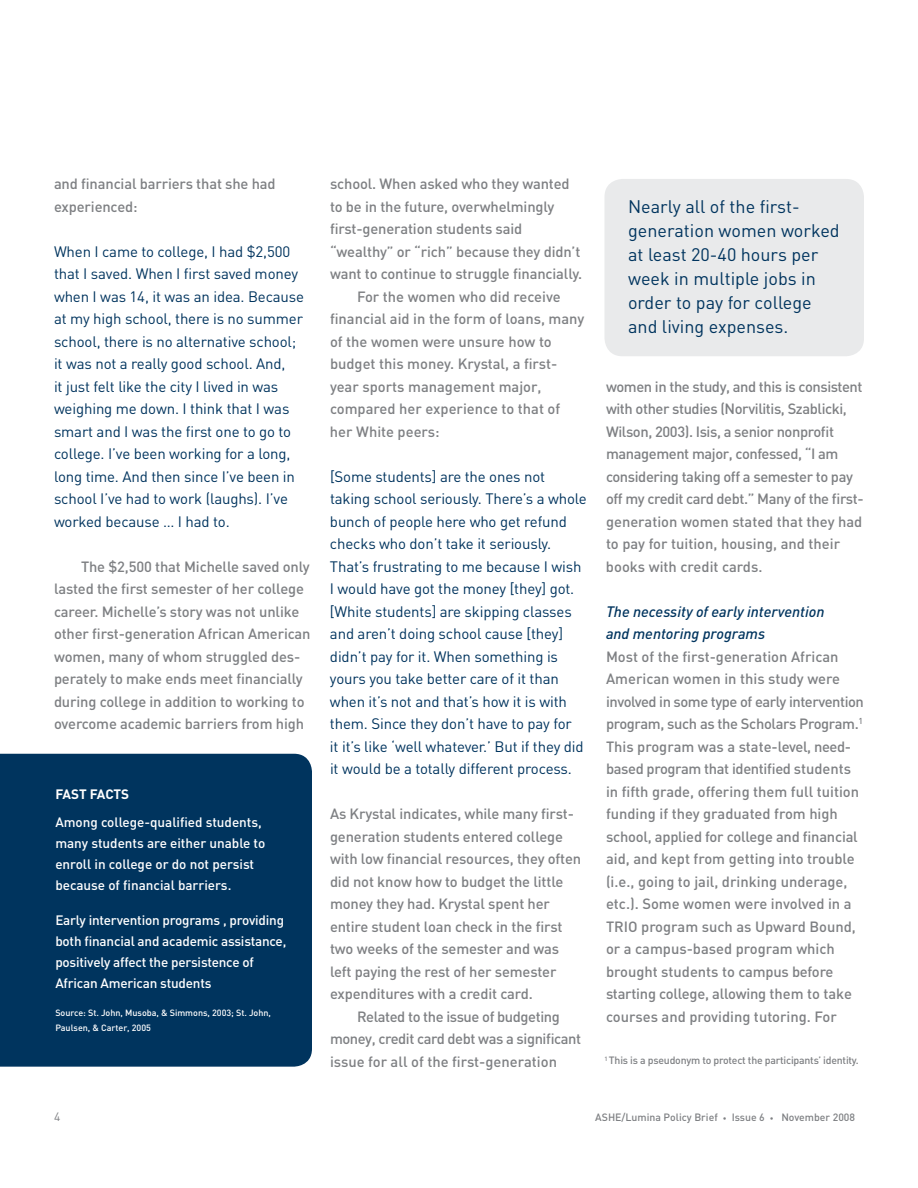
<style>
.page{position:relative;width:918px;height:1188px;background:#fff}
.page>*{position:absolute;margin:0;border:0;box-sizing:border-box;transform-origin:0 0}
.t1{font:18px/24px "DIN";color:#00345e}
.t2{font:15px/22.5px "DIN";letter-spacing:-.01em;color:#00345e}
.t3{font:italic 500 15px/22.5px "DIN";color:#00345e}
.t4{font:500 14.7px/22.5px "DIN";letter-spacing:-.01em;color:#7e8083}
.t5{font:500 14.7px/22.5px "DIN";letter-spacing:-.03em;color:#7e8083}
.t6{font:500 13.5px/21px "DIN";letter-spacing:-.015em;color:#fff}
.t7{font:700 13.5px "DIN";letter-spacing:-.01em;color:#fff}
.t8{font:12px "DIN";color:#7e8083}
.t9{font:500 10.5px "DIN";letter-spacing:-.02em;color:#7e8083}
.t10{font:500 10.5px "DIN";color:#7e8083}
.t11{font:500 9px/15px "DIN";color:#fff}
.s1{font-size:7.5px}
</style>
<div class="page">
<div style="left:0;top:754px;width:312px;height:313px;background:#00345e"></div>
<div style="left:604px;top:179px;width:260px;height:177px;background:#e9eaeb"></div>
<p class="t4" style="left:54px;top:172px;width:223px">and financial barriers that she had experienced:</p>
<p class="t2" style="left:54px;top:240px;width:252px">When I came to college, I had $2,500 that I saved. When I first saved money when I was 14, it was an idea. Because at my high school, there is no summer school, there is no alternative school; it was not a really good school. And,<br>it just felt like the city I lived in was weighing me down. I think that I was smart and I was the first one to go to college. I’ve been working for a long, long time. And then since I’ve been in school I’ve had to work (laughs). I’ve worked because … I had to.</p>
<p class="t4" style="left:54px;top:554px;width:258px;text-indent:27px">The $2,500 that Michelle saved only lasted the first semester of her college career. Michelle’s story was not unlike other first-generation African American women, many of whom struggled des&shy;perately to make ends meet financially during college in addition to working to overcome academic barriers from high</p>
<p class="t7" style="left:55px;top:785px;width:75px">FAST FACTS</p>
<p class="t6" style="left:55px;top:811px;width:212px">Among college-qualified students, many students are either unable to enroll in college or do not persist because of financial barriers.</p>
<p class="t6" style="left:55px;top:909px;width:233px">Early intervention programs , providing both financial and academic assistance, positively affect the persistence of African American students</p>
<p class="t11" style="left:55px;top:1005px;width:217px">Source: St. John, Musoba, &amp; Simmons, 2003; St. John,<br>Paulsen, &amp; Carter, 2005</p>
<p class="t8" style="left:54px;top:1109px;width:8px">4</p>
<p class="t4" style="left:330px;top:172px;width:241px">school. When asked who they wanted</p>
<p class="t4" style="left:330px;top:194px;width:226px">to be in the future, overwhelmingly</p>
<p class="t4" style="left:330px;top:217px;width:194px">first-generation students said</p>
<p class="t4" style="left:330px;top:239px;width:252px">“wealthy” or “rich” because they didn’t</p>
<p class="t4" style="left:330px;top:262px;width:254px">want to continue to struggle financially.</p>
<p class="t4" style="left:357px;top:284px;width:205px">For the women who did receive</p>
<p class="t4" style="left:330px;top:307px;width:256px">financial aid in the form of loans, many</p>
<p class="t4" style="left:330px;top:329px;width:223px">of the women were unsure how to</p>
<p class="t4" style="left:330px;top:352px;width:229px">budget this money. Krystal, a first-</p>
<p class="t4" style="left:330px;top:374px;width:213px">year sports management major,</p>
<p class="t4" style="left:330px;top:397px;width:232px">compared her experience to that of</p>
<p class="t4" style="left:330px;top:419px;width:111px">her White peers:</p>
<p class="t2" style="left:330px;top:465px;width:258px">[Some students] are the ones not taking school seriously. There’s a whole bunch of people here who get refund checks who don’t take it seriously.<br>That’s frustrating to me because I wish I would have got the money [they] got. [White students] are skipping classes and aren’t doing school cause [they] didn’t pay for it. When something is yours you take better care of it than when it’s not and that’s how it is with them. Since they don’t have to pay for<br>it it’s like ‘well whatever.’ But if they did it would be a totally different process.</p>
<p class="t4" style="left:330px;top:802px;width:253px">As Krystal indicates, while many first&shy;generation students entered college with low financial resources, they often did not know how to budget the little money they had. Krystal spent her entire student loan check in the first two weeks of the semester and was left paying the rest of her semester expenditures with a credit card.</p>
<p class="t5" style="left:330px;top:1004px;width:253px;text-indent:27px">Related to the issue of budgeting money, credit card debt was a significant issue for all of the first-generation</p>
<p class="t1" style="left:628px;top:194px;width:213px">Nearly all of the first&shy;generation women worked at least 20-40 hours per week in multiple jobs in order to pay for college and living expenses.</p>
<p class="t5" style="left:606px;top:374px;width:259px">women in the study, and this is consistent with other studies (Norvilitis, Szablicki, Wilson, 2003). Isis, a senior nonprofit management major, confessed, “I am considering taking off a semester to pay off my credit card debt.” Many of the first&shy;generation women stated that they had to pay for tuition, housing, and their books with credit cards.</p>
<p class="t3" style="left:606px;top:599px;width:220px">The necessity of early intervention and mentoring programs</p>
<p class="t4" style="left:606px;top:644px;width:259px">Most of the first-generation African American women in this study were involved in some type of early intervention program, such as the Scholars Program.<sup>1<br></sup>This program was a state-level, need&shy;based program that identified students in fifth grade, offering them full tuition funding if they graduated from high school, applied for college and financial aid, and kept from getting into trouble (i.e., going to jail, drinking underage, etc.). Some women were involved in a TRIO program such as Upward Bound, or a campus-based program which brought students to campus before starting college, allowing them to take courses and providing tutoring. For</p>
<p class="t9" style="left:604px;top:1054px;width:256px"><sup>1</sup> This is a pseudonym to protect the participants’ identity.</p>
<p class="t10" style="left:595px;top:1111px;width:261px">ASHE/Lumina Policy Brief <span class="s1">•</span> Issue 6 <span class="s1">•</span> November 2008</p>
</div>
